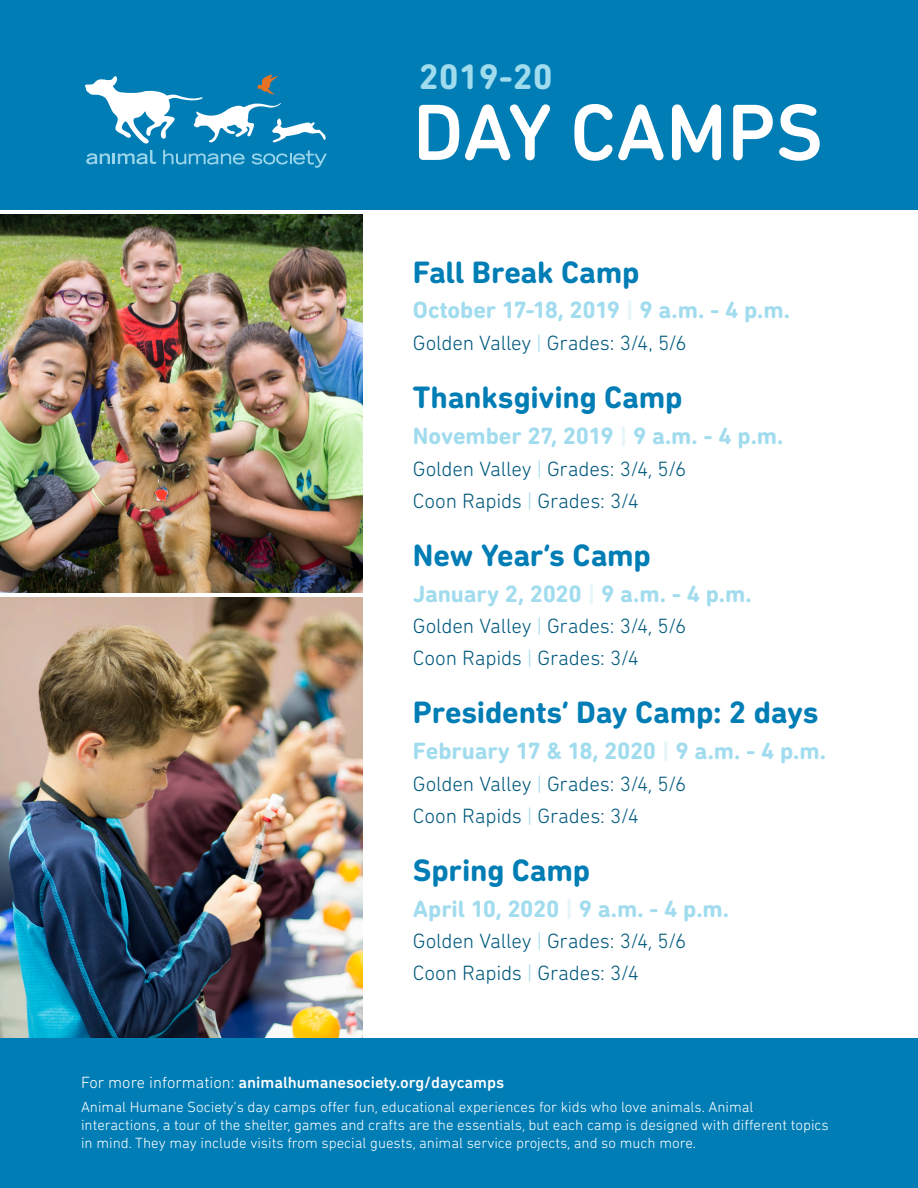
<style>
.page{position:relative;width:918px;height:1188px;background:#fff}
.page>*{position:absolute;margin:0;border:0;box-sizing:border-box;transform-origin:0 0}
.t1{font:500 81px "DIN Next Rounded LT Pro";color:#fff}
.Paragraph_Style_3{font:700 36px "DIN Next Rounded LT Pro";color:#a1dcee}
.Paragraph_Style_2{font:700 31.5px "DIN Next Rounded LT Pro";letter-spacing:-.005em;color:#007db5}
.Paragraph_Style_3-2{font:700 24px "DIN Next Rounded LT Pro";letter-spacing:-.01em;color:#a1dcee}
.Paragraph_Style_1{font:300 21px "DIN Next Rounded LT Pro";letter-spacing:-.01em;color:#00597d}
.t2{font:300 21px "DIN Next LT Pro";letter-spacing:-.01em;color:#00597d}
.t3{font:500 16.5px "DIN Next Rounded LT Pro";color:#fff}
.t4{font:300 15px/18px "DIN Next Rounded LT Pro";color:#fff}
.s1{color:#e6f5fa}
.s2{color:#a1dcee}
.s3{font-weight:300}
</style>
<div class="page">
<img style="left:0;top:597px;width:363px;height:442px">
<div style="left:0;top:0;width:918px;height:210px;background:#007db5"></div>
<div style="left:0;top:1039px;width:918px;height:149px;background:#007db5"></div>
<svg style="left:163px;top:150px;width:82px;height:15px"></svg>
<svg style="left:251px;top:150px;width:76px;height:18px"></svg>
<svg style="left:86px;top:150px;width:70px;height:14px"></svg>
<svg style="left:85px;top:75px;width:241px;height:69px"></svg>
<img style="left:0;top:214px;width:363px;height:378px">
<p class="Paragraph_Style_3" style="left:419px;top:55px;width:136px">2019-20</p>
<p class="t1" style="left:413px;top:85px;width:412px">DAY CAMPS</p>
<p class="Paragraph_Style_2" style="left:413px;top:254px;width:228px">Fall Break Camp</p>
<p class="Paragraph_Style_3-2" style="left:413px;top:296px;width:379px">October 17-18, 2019 <span class="s1">|</span> 9 a.m. - 4 p.m.</p>
<p class="t2" style="left:413px;top:331px;width:275px">Golden Valley <span class="s2">|</span> Grades: 3/4, 5/6</p>
<p class="Paragraph_Style_2" style="left:413px;top:379px;width:271px">Thanksgiving Camp</p>
<p class="Paragraph_Style_3-2" style="left:413px;top:422px;width:372px">November 27, 2019 <span class="s1">|</span> 9 a.m. - 4 p.m.</p>
<p class="Paragraph_Style_1" style="left:413px;top:457px;width:275px">Golden Valley <span class="s2">|</span> Grades: 3/4, 5/6</p>
<p class="Paragraph_Style_1" style="left:413px;top:489px;width:227px">Coon Rapids <span class="s2">|</span> Grades: 3/4</p>
<p class="Paragraph_Style_2" style="left:413px;top:537px;width:240px">New Year’s Camp</p>
<p class="Paragraph_Style_3-2" style="left:413px;top:579px;width:340px">January 2, 2020 <span class="s1">|</span> 9 a.m. - 4 p.m.</p>
<p class="Paragraph_Style_1" style="left:413px;top:614px;width:275px">Golden Valley <span class="s2">|</span> Grades: 3/4, 5/6</p>
<p class="Paragraph_Style_1" style="left:413px;top:646px;width:227px">Coon Rapids <span class="s2">|</span> Grades: 3/4</p>
<p class="Paragraph_Style_2" style="left:413px;top:694px;width:407px">Presidents’ Day Camp: 2 days</p>
<p class="Paragraph_Style_3-2" style="left:413px;top:737px;width:415px">February 17 &amp; 18, 2020 <span class="s1">|</span> 9 a.m. - 4 p.m.</p>
<p class="Paragraph_Style_1" style="left:413px;top:772px;width:275px">Golden Valley <span class="s2">|</span> Grades: 3/4, 5/6</p>
<p class="Paragraph_Style_1" style="left:413px;top:804px;width:227px">Coon Rapids <span class="s2">|</span> Grades: 3/4</p>
<p class="Paragraph_Style_2" style="left:413px;top:852px;width:179px">Spring Camp</p>
<p class="Paragraph_Style_3-2" style="left:413px;top:894px;width:318px">April 10, 2020 <span class="s1">|</span> 9 a.m. - 4 p.m.</p>
<p class="Paragraph_Style_1" style="left:413px;top:929px;width:275px">Golden Valley <span class="s2">|</span> Grades: 3/4, 5/6</p>
<p class="Paragraph_Style_1" style="left:413px;top:961px;width:227px">Coon Rapids <span class="s2">|</span> Grades: 3/4</p>
<p class="t3" style="left:81px;top:1072px;width:425px"><span class="s3">For more information:</span> animalhumanesociety.org/daycamps</p>
<p class="t4" style="left:81px;top:1098px;width:749px">Animal Humane Society’s day camps offer fun, educational experiences for kids who love animals. Animal interactions, a tour of the shelter, games and crafts are the essentials, but each camp is designed with different topics in mind. They may include visits from special guests, animal service projects, and so much more.</p>
</div>
